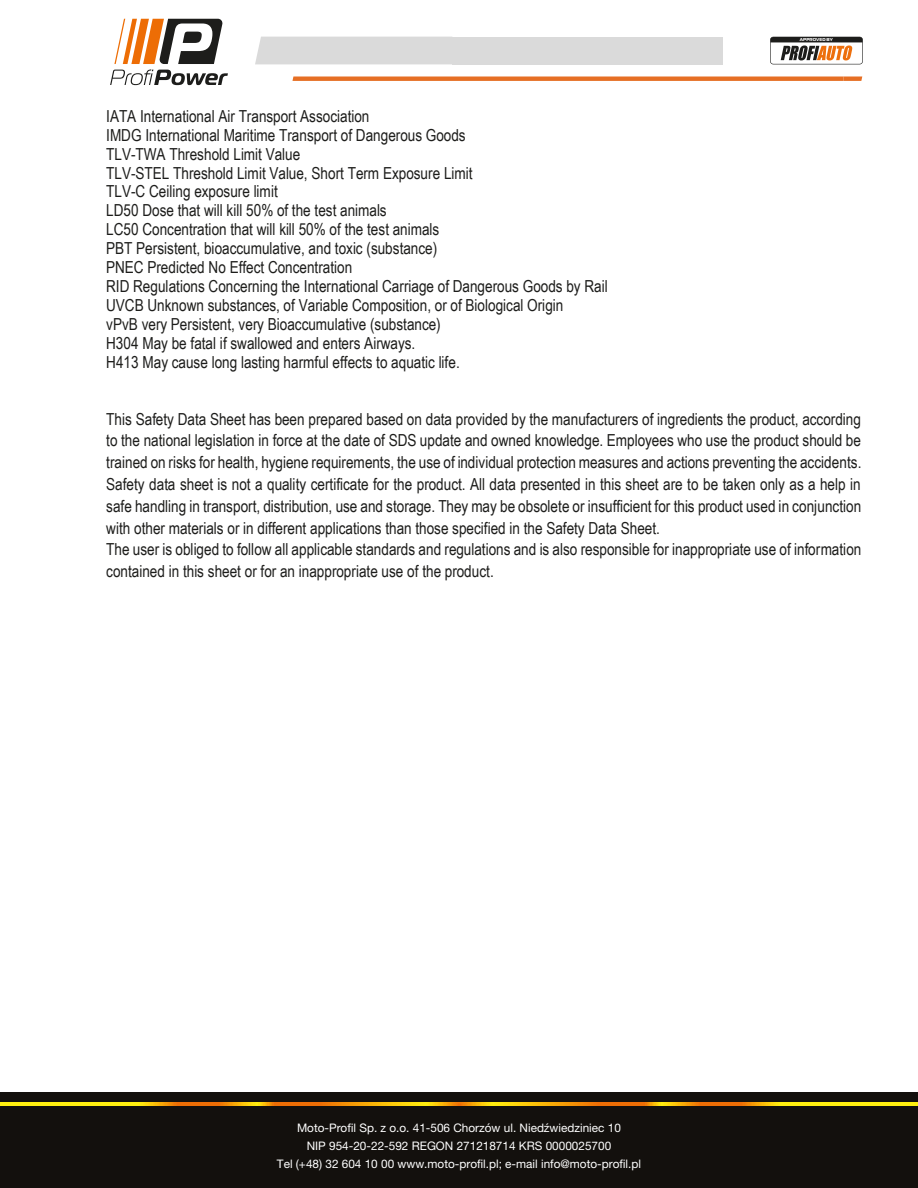
<style>
.page{position:relative;width:918px;height:1188px;background:#fff}
.page>*{position:absolute;margin:0;border:0;box-sizing:border-box;transform-origin:0 0}
.t1{font:16.5px/18.9px "Arial Narrow";color:#1d1d1b}
.t2{font:11.85px/17.7px "Helvetica Neue LT Pro";color:#fff;text-align:center}
.t3{font:700 4.2px "Magistral";color:#fff}
</style>
<div class="page">
<svg style="left:110px;top:19px;width:118px;height:66px"></svg>
<div style="left:255px;top:37px;width:197px;height:27px;background:#dadada"></div>
<div style="left:452px;top:37px;width:271px;height:27px;background:#dadada"></div>
<svg style="left:292px;top:77px;width:570px;height:4px;background:#e67228"></svg>
<svg style="left:770px;top:37px;width:93px;height:27px"></svg>
<div style="left:0;top:1092px;width:918px;height:96px;background:#13100d"></div>
<svg style="left:0;top:1103px;width:918px;height:3px;background:#f8b609"></svg>
<p class="t1" style="left:106px;top:106px;width:503px">IATA International Air Transport Association<br>IMDG International Maritime Transport of Dangerous Goods<br>TLV-TWA Threshold Limit Value<br>TLV-STEL Threshold Limit Value, Short Term Exposure Limit<br>TLV-C Ceiling exposure limit<br>LD50 Dose that will kill 50% of the test animals<br>LC50 Concentration that will kill 50% of the test animals<br>PBT Persistent, bioaccumulative, and toxic (substance)<br>PNEC Predicted No Effect Concentration<br>RID Regulations Concerning the International Carriage of Dangerous Goods by Rail UVCB Unknown substances, of Variable Composition, or of Biological Origin<br>vPvB very Persistent, very Bioaccumulative (substance)<br>H304 May be fatal if swallowed and enters Airways.<br>H413 May cause long lasting harmful effects to aquatic life.</p>
<p class="t3" style="left:800px;top:37px;width:35px">APPROVED BY</p>
<p class="t1" style="left:106px;top:407px;width:757px;line-height:21.8px">This Safety Data Sheet has been prepared based on data provided by the manufacturers of ingredients the product, according to the national legislation in force at the date of SDS update and owned knowledge. Employees who use the product should be trained on risks for health, hygiene requirements, the use of individual protection measures and actions preventing the accidents.<br>Safety data sheet is not a quality certificate for the product. All data presented in this sheet are to be taken only as a help in safe handling in transport, distribution, use and storage. They may be obsolete or insufficient for this product used in conjunction with other materials or in different applications than those specified in the Safety Data Sheet.<br>The user is obliged to follow all applicable standards and regulations and is also responsible for inappropriate use of information contained in this sheet or for an inappropriate use of the product.</p>
<p class="t2" style="left:277px;top:1119px;width:366px">Moto-Profil Sp. z o.o. 41-506 Chorzów ul. Niedźwiedziniec 10<br>NIP 954-20-22-592 REGON 271218714 KRS 0000025700<br>Tel (+48) 32 604 10 00 www.moto-profil.pl; e-mail info@moto-profil.pl</p>
</div>
